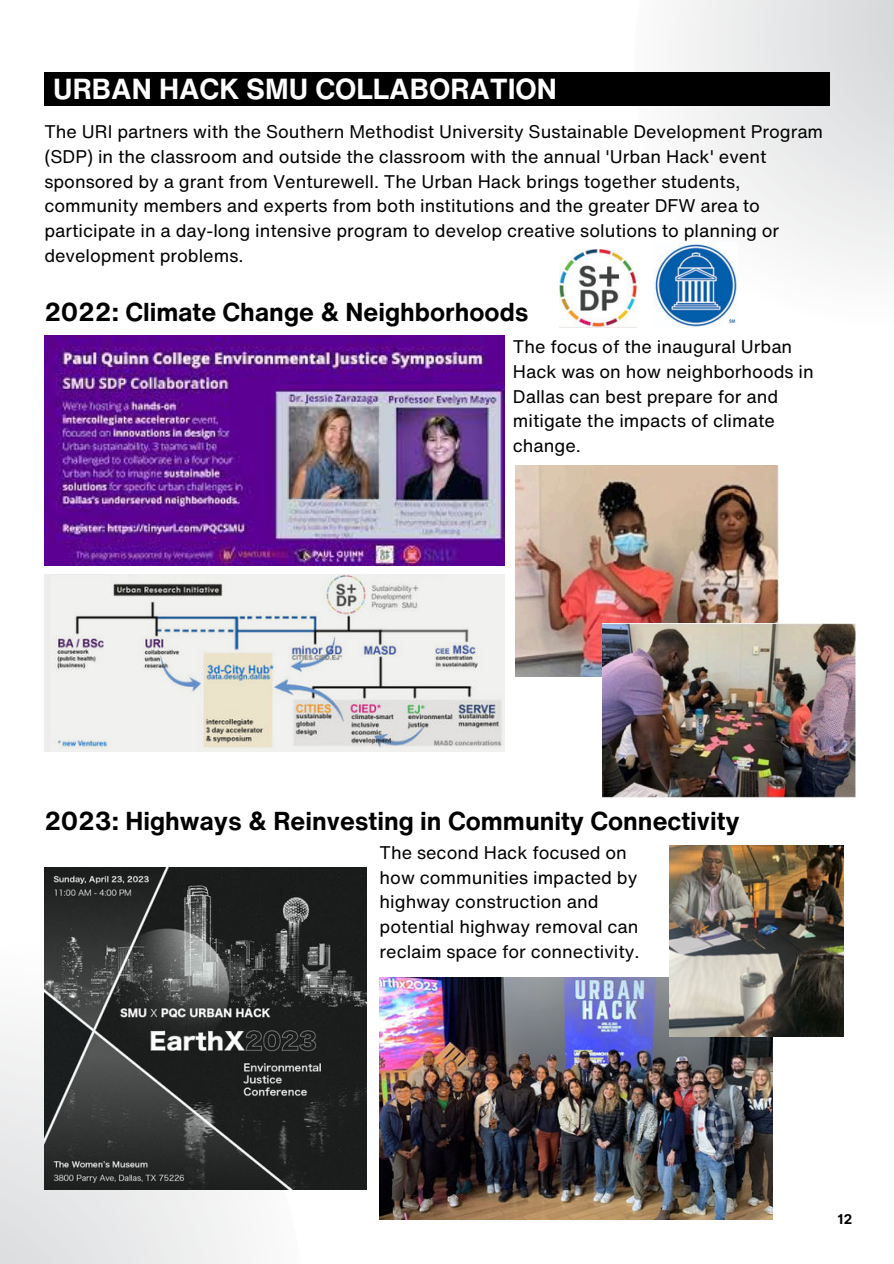
<style>
.page{position:relative;width:894px;height:1264px;background:#fff}
.page>*{position:absolute;margin:0;border:0;box-sizing:border-box;transform-origin:0 0}
.t1{font:700 28.5px "Helvetica Now Text";color:#fff}
.t2{font:700 25.5px "Helvetica Now Text";color:#000}
.t3{font:18px/24.8px "Helvetica Now Text";color:#000}
.t4{font:700 13.5px "Inter";color:#000001}
</style>
<div class="page">
<svg style="left:633px;top:0;width:260px;height:328px;fill:#f2f2f3"></svg>
<svg style="left:0;top:1032px;width:302px;height:231px;fill:#ebeced"></svg>
<div style="left:44px;top:72px;width:786px;height:33px;background:#000001"></div>
<img style="left:44px;top:336px;width:460px;height:229px">
<img style="left:44px;top:867px;width:322px;height:322px">
<img style="left:379px;top:977px;width:393px;height:242px">
<img style="left:559px;top:249px;width:77px;height:78px">
<img style="left:653px;top:243px;width:84px;height:84px">
<img style="left:44px;top:574px;width:460px;height:177px">
<img style="left:515px;top:465px;width:263px;height:211px">
<img style="left:602px;top:623px;width:253px;height:174px">
<img style="left:669px;top:845px;width:174px;height:191px">
<h1 class="t1" style="left:53px;top:69px;width:505px">URBAN HACK SMU COLLABORATION</h1>
<p class="t3" style="left:44px;top:119px;width:780px">The URI partners with the Southern Methodist University Sustainable Development Program (SDP) in the classroom and outside the classroom with the annual 'Urban Hack' event sponsored by a grant from Venturewell. The Urban Hack brings together students, community members and experts from both institutions and the greater DFW area to participate in a day-long intensive program to develop creative solutions to planning or development problems.</p>
<h2 class="t2" style="left:44px;top:294px;width:485px">2022: Climate Change &amp; Neighborhoods</h2>
<p class="t3" style="left:512px;top:334px;width:302px">The focus of the inaugural Urban<br>Hack was on how neighborhoods in<br>Dallas can best prepare for and mitigate the impacts of climate change.</p>
<h2 class="t2" style="left:44px;top:803px;width:696px">2023: Highways &amp; Reinvesting in Community Connectivity</h2>
<p class="t3" style="left:379px;top:840px;width:261px">The second Hack focused on how communities impacted by highway construction and potential highway removal can reclaim space for connectivity.</p>
<p class="t4" style="left:837px;top:1209px;width:16px">12</p>
</div>
